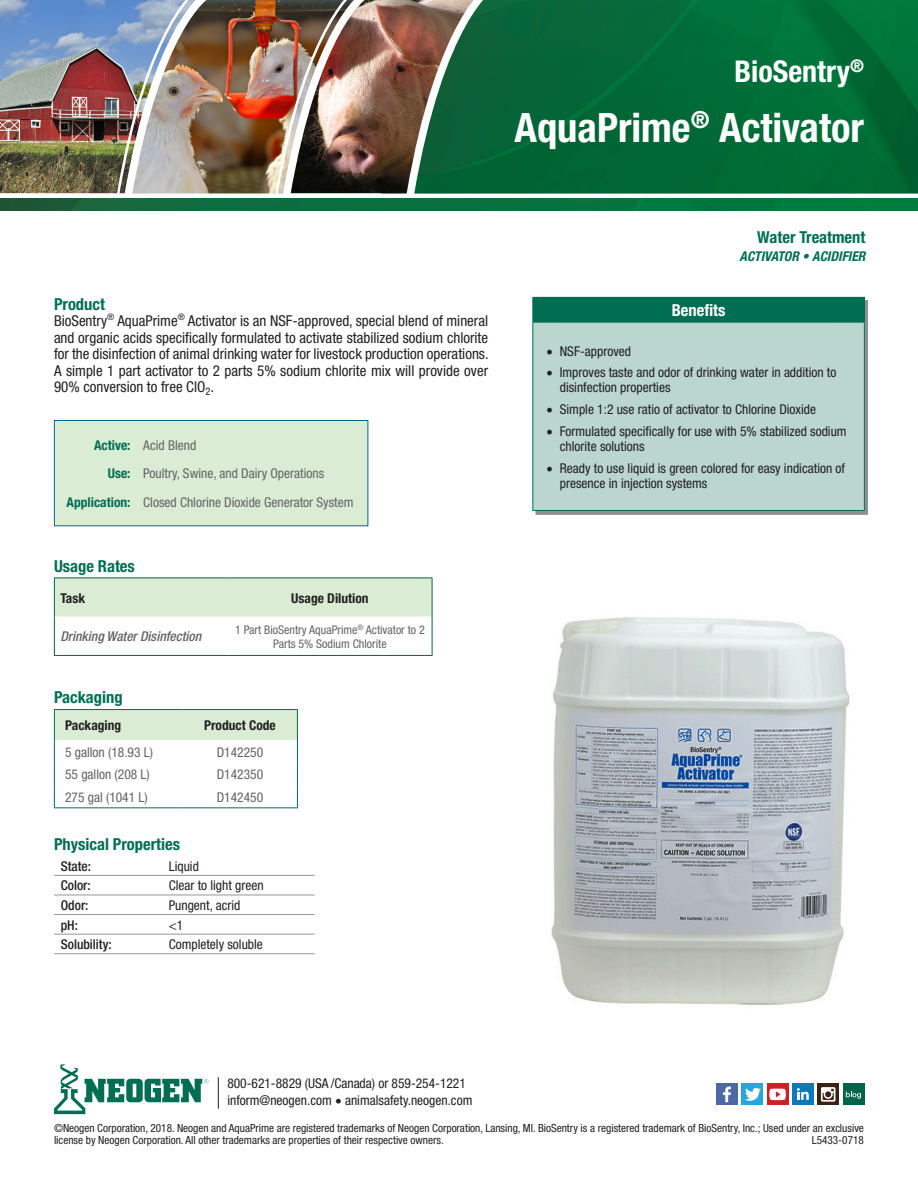
<style>
.page{position:relative;width:918px;height:1188px;background:#fff}
.page>*{position:absolute;margin:0;border:0;box-sizing:border-box;transform-origin:0 0}
.t1{font:700 condensed 40.5px "Helvetica Neue";color:#fff}
.t2{font:700 condensed 30px "Helvetica Neue";color:#fff}
.t3{font:700 condensed 16.5px "Helvetica Neue";color:#006e53}
.t4{font:700 condensed 16.5px "Helvetica Neue";color:#fff}
.t5{font:condensed 15px/16.5px "Helvetica Neue";color:#231f20;text-align:justify}
.t6{font:condensed 13.5px/15px "Helvetica Neue";color:#231f20}
.t7{font:condensed 13.5px "Helvetica Neue";color:#636366}
.t8{font:700 condensed 13.5px "Helvetica Neue";color:#231f20}
.t9{font:500 condensed 13.5px "Helvetica Neue";color:#231f20}
.t10{font:italic 500 condensed 13.5px "Helvetica Neue";color:#636366}
.t11{font:700 condensed 13.5px "Helvetica Neue";color:#006e53}
.Subtitle{font:italic 700 condensed 13.5px "Helvetica Neue";color:#006e53}
.t12{font:condensed 12px/14.4px "Helvetica Neue";color:#636366;text-align:center}
.t13{font:condensed 11.25px/12px "Helvetica Neue";color:#231f20}
.s1{font-family:"Minion Pro";font-stretch:normal;font-size:18px}
</style>
<div class="page">
<div style="left:54px;top:420px;width:314px;height:106px;background:#dbecd4"></div>
<div style="left:54px;top:420px;width:314px;height:106px;border:1px solid #006893"></div>
<img style="left:378px;top:0;width:540px;height:194px">
<img style="left:375px;top:0;width:27px;height:193px">
<img style="left:0;top:0;width:115px;height:193px">
<div style="left:536px;top:300px;width:332px;height:214px;background:#918f8f"></div>
<div style="left:533px;top:297px;width:331px;height:25px;background:#006e53"></div>
<div style="left:533px;top:322px;width:331px;height:188px;background:#bad6cf"></div>
<hr style="left:532px;top:322px;width:333px;height:1px;background:#006e53">
<hr style="left:532px;top:297px;width:333px;height:1px;background:#006e53">
<svg style="left:532px;top:298px;width:1px;height:24px"></svg>
<svg style="left:864px;top:298px;width:1px;height:24px"></svg>
<hr style="left:532px;top:323px;width:1px;height:187px;background:#006e53">
<hr style="left:864px;top:323px;width:1px;height:187px;background:#006e53">
<hr style="left:532px;top:510px;width:333px;height:1px;background:#006e53">
<hr style="left:54px;top:709px;width:129px;height:1px;background:#006e53">
<hr style="left:183px;top:709px;width:115px;height:1px;background:#006e53">
<svg style="left:54px;top:710px;width:244px;height:97px"></svg>
<hr style="left:54px;top:807px;width:129px;height:1px;background:#006e53">
<hr style="left:183px;top:807px;width:115px;height:1px;background:#006e53">
<img style="left:216px;top:0;width:57px;height:194px">
<img style="left:115px;top:0;width:101px;height:194px">
<img style="left:273px;top:0;width:102px;height:194px">
<img style="left:0;top:198px;width:918px;height:12px">
<hr style="left:54px;top:875px;width:108px;height:1px;background:#939598">
<hr style="left:162px;top:875px;width:153px;height:1px;background:#939598">
<hr style="left:54px;top:895px;width:108px;height:1px;background:#939598">
<hr style="left:162px;top:895px;width:153px;height:1px;background:#939598">
<hr style="left:54px;top:914px;width:108px;height:1px;background:#939598">
<hr style="left:162px;top:914px;width:153px;height:1px;background:#939598">
<hr style="left:54px;top:934px;width:108px;height:1px;background:#939598">
<hr style="left:162px;top:934px;width:153px;height:1px;background:#939598">
<hr style="left:54px;top:953px;width:108px;height:1px;background:#939598">
<hr style="left:162px;top:953px;width:153px;height:1px;background:#939598">
<div style="left:741px;top:1083px;width:22px;height:22px;background:#27a6de"></div>
<svg style="left:745px;top:1087px;width:16px;height:14px"></svg>
<div style="left:716px;top:1083px;width:22px;height:22px;background:#4d68a6"></div>
<svg style="left:723px;top:1086px;width:8px;height:16px"></svg>
<div style="left:767px;top:1083px;width:21px;height:22px;background:#cd2027"></div>
<svg style="left:769px;top:1089px;width:17px;height:11px"></svg>
<div style="left:792px;top:1083px;width:22px;height:22px;background:#0f78b7"></div>
<svg style="left:797px;top:1088px;width:12px;height:12px"></svg>
<div style="left:817px;top:1083px;width:22px;height:22px;background:#3a2111"></div>
<svg style="left:821px;top:1087px;width:14px;height:15px"></svg>
<div style="left:843px;top:1083px;width:21px;height:22px;background:#006548"></div>
<svg style="left:846px;top:1092px;width:15px;height:7px"></svg>
<img style="left:551px;top:617px;width:299px;height:388px">
<svg style="left:402px;top:0;width:97px;height:203px"></svg>
<svg style="left:54px;top:1064px;width:154px;height:50px"></svg>
<hr style="left:218px;top:1077px;width:1px;height:32px;background:#231f20">
<svg style="left:55px;top:579px;width:377px;height:76px"></svg>
<hr style="left:54px;top:578px;width:174px;height:1px;background:#006548">
<hr style="left:54px;top:578px;width:1px;height:39px;background:#006548">
<hr style="left:228px;top:578px;width:204px;height:1px;background:#006548">
<hr style="left:432px;top:578px;width:1px;height:39px;background:#006548">
<hr style="left:54px;top:617px;width:1px;height:38px;background:#006548">
<hr style="left:432px;top:617px;width:1px;height:38px;background:#006548">
<hr style="left:54px;top:655px;width:174px;height:1px;background:#006548">
<hr style="left:228px;top:655px;width:204px;height:1px;background:#006548">
<p class="t2" style="left:735px;top:53px;width:131px">BioSentry<sup>®</sup></p>
<p class="t1" style="left:515px;top:103px;width:351px">AquaPrime<sup>®</sup> Activator</p>
<p class="t3" style="left:757px;top:227px;width:110px">Water Treatment</p>
<p class="t3" style="left:54px;top:294px;width:53px">Product</p>
<p class="t5" style="left:54px;top:313px;width:436px">BioSentry<sup>®</sup> AquaPrime<sup>®</sup> Activator is an NSF-approved, special blend of mineral and organic acids specifically formulated to activate stabilized sodium chlorite for the disinfection of animal drinking water for livestock production operations.<br>A simple 1 part activator to 2 parts 5% sodium chlorite mix will provide over 90% conversion to free ClO<sub>2</sub>.</p>
<p class="t11" style="left:94px;top:437px;width:38px">Active:</p>
<p class="t7" style="left:143px;top:437px;width:55px">Acid Blend</p>
<p class="t11" style="left:108px;top:465px;width:24px">Use:</p>
<p class="t7" style="left:143px;top:466px;width:182px">Poultry, Swine, and Dairy Operations</p>
<p class="t11" style="left:67px;top:494px;width:65px">Application:</p>
<p class="t7" style="left:143px;top:494px;width:212px">Closed Chlorine Dioxide Generator System</p>
<p class="t3" style="left:54px;top:556px;width:82px">Usage Rates</p>
<p class="t8" style="left:60px;top:590px;width:26px">Task</p>
<p class="t8" style="left:291px;top:590px;width:79px">Usage Dilution</p>
<p class="t10" style="left:60px;top:629px;width:142px">Drinking Water Disinfection</p>
<p class="t12" style="left:235px;top:622px;width:191px">1 Part BioSentry AquaPrime<sup>®</sup> Activator to 2<br>Parts 5% Sodium Chlorite</p>
<p class="t3" style="left:54px;top:687px;width:70px">Packaging</p>
<p class="t8" style="left:65px;top:717px;width:58px">Packaging</p>
<p class="t8" style="left:204px;top:717px;width:73px">Product Code</p>
<p class="t7" style="left:65px;top:744px;width:89px">5 gallon (18.93 L)</p>
<p class="t7" style="left:217px;top:744px;width:48px">D142250</p>
<p class="t7" style="left:65px;top:767px;width:86px">55 gallon (208 L)</p>
<p class="t7" style="left:217px;top:767px;width:48px">D142350</p>
<p class="t7" style="left:65px;top:789px;width:84px">275 gal (1041 L)</p>
<p class="t7" style="left:217px;top:789px;width:48px">D142450</p>
<p class="t3" style="left:54px;top:834px;width:128px">Physical Properties</p>
<p class="t9" style="left:61px;top:858px;width:32px">State:</p>
<p class="t6" style="left:169px;top:859px;width:32px">Liquid</p>
<p class="t9" style="left:61px;top:878px;width:31px">Color:</p>
<p class="t6" style="left:169px;top:878px;width:96px">Clear to light green</p>
<p class="t9" style="left:61px;top:897px;width:29px">Odor:</p>
<p class="t6" style="left:169px;top:898px;width:73px">Pungent, acrid</p>
<p class="t9" style="left:61px;top:917px;width:19px">pH:</p>
<p class="t6" style="left:169px;top:917px;width:16px">&lt;1</p>
<p class="t9" style="left:61px;top:936px;width:52px">Solubility:</p>
<p class="t6" style="left:169px;top:937px;width:96px">Completely soluble</p>
<p class="Subtitle" style="left:740px;top:248px;width:127px">ACTIVATOR • ACIDIFIER</p>
<p class="t4" style="left:672px;top:300px;width:55px">Benefits</p>
<p class="t6" style="left:546px;top:343px;width:86px"><span class="s1">•</span> NSF-approved</p>
<p class="t6" style="left:560px;top:365px;width:278px;text-indent:-14px"><span class="s1">•</span> Improves taste and odor of drinking water in addition to disinfection properties</p>
<p class="t6" style="left:546px;top:402px;width:271px"><span class="s1">•</span> Simple 1:2 use ratio of activator to Chlorine Dioxide</p>
<p class="t6" style="left:560px;top:424px;width:288px;text-indent:-14px"><span class="s1">•</span> Formulated specifically for use with 5% stabilized sodium chlorite solutions</p>
<p class="t6" style="left:560px;top:460px;width:287px;text-indent:-14px"><span class="s1">•</span> Ready to use liquid is green colored for easy indication of presence in injection systems</p>
<p class="t6" style="left:227px;top:1075px;width:247px;line-height:16.5px">800-621-8829 (USA /Canada) or 859-254-1221 inform@neogen.com • animalsafety.neogen.com</p>
<p class="t13" style="left:54px;top:1122px;width:811px">©Neogen Corporation, 2018. Neogen and AquaPrime are registered trademarks of Neogen Corporation, Lansing, MI. BioSentry is a registered trademark of BioSentry, Inc.; Used under an exclusive license by Neogen Corporation. All other trademarks are properties of their respective owners.</p>
<p class="t13" style="left:812px;top:1134px;width:54px">L5433-0718</p>
</div>
